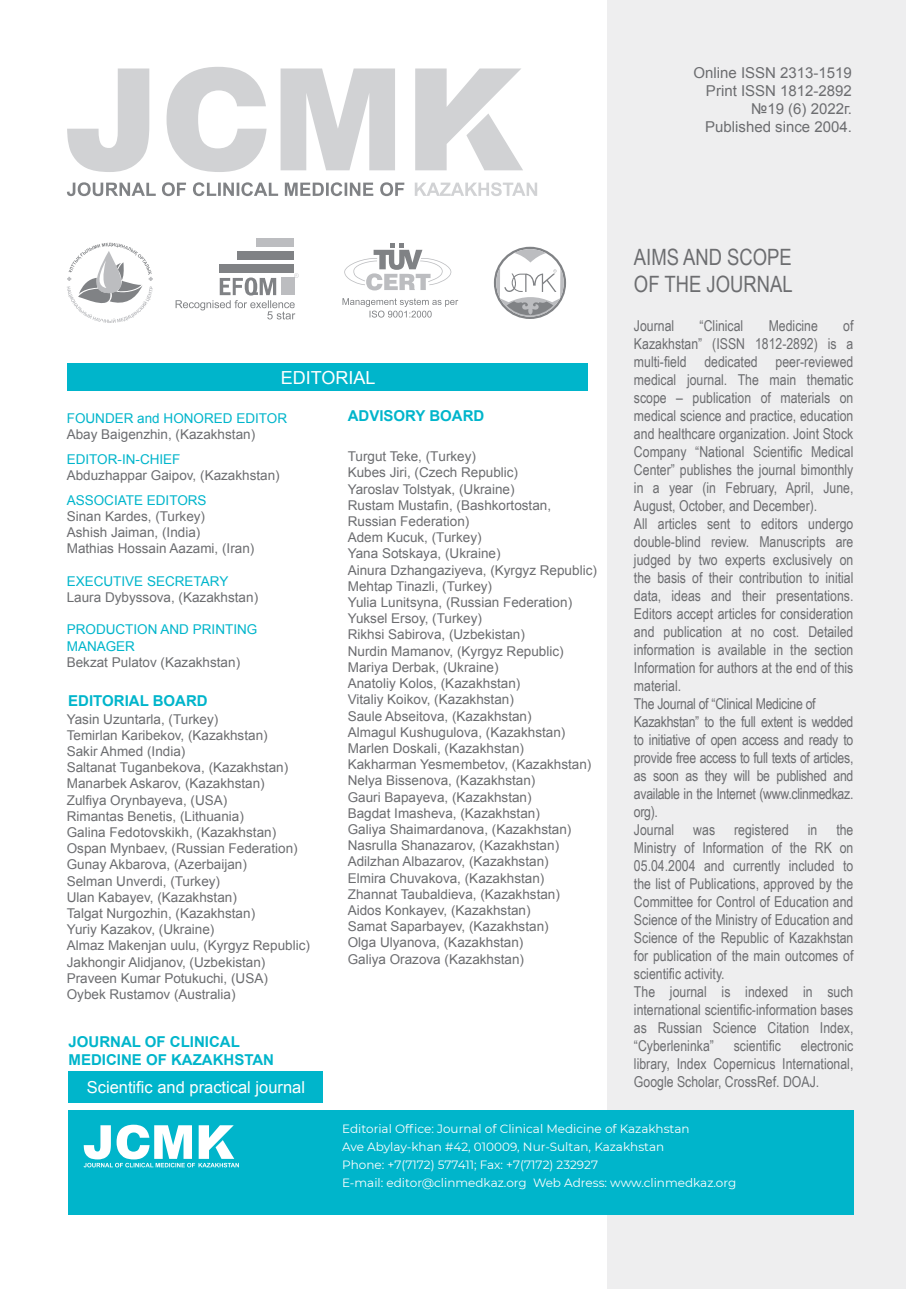
<style>
.page{position:relative;width:906px;height:1289px;background:#fff}
.page>*{position:absolute;margin:0;border:0;box-sizing:border-box;transform-origin:0 0}
.t1{font:22.5px/27px "Arial Narrow";color:#6c6d70}
.t2{font:18px "Arial";color:#fff}
.t3{font:16.5px "Arial";color:#fff}
.t4{font:15px/18px "Arial Narrow";color:#6c6d70}
.t5{font:15px/18px "Arial";color:#6c6d70;text-align:right}
.t6{font:700 15px/18px "Arial";color:#00b5cb}
.t7{font:13.5px/16.2px "Arial";color:#6c6d70}
.t8{font:13.5px/16.2px "Arial";color:#00b5cb}
.t9{font:12px/18px "Montserrat";color:#fff}
</style>
<div class="page">
<div style="left:68px;top:1071px;width:255px;height:31px;background:#00b5cb"></div>
<div style="left:607px;top:1px;width:298px;height:1287px;background:#eeeeef"></div>
<div style="left:68px;top:1110px;width:785px;height:105px;background:#00b5cb"></div>
<svg style="left:67px;top:243px;width:86px;height:80px"></svg>
<svg style="left:342px;top:298px;width:116px;height:19px"></svg>
<svg style="left:344px;top:243px;width:107px;height:47px"></svg>
<div style="left:256px;top:238px;width:38px;height:9px;background:#bcbdc0"></div>
<div style="left:238px;top:251px;width:56px;height:9px;background:#808285"></div>
<div style="left:219px;top:264px;width:75px;height:9px;background:#808285"></div>
<svg style="left:176px;top:273px;width:123px;height:46px"></svg>
<svg style="left:494px;top:247px;width:72px;height:72px"></svg>
<svg style="left:67px;top:68px;width:82px;height:104px"></svg>
<svg style="left:166px;top:67px;width:101px;height:105px"></svg>
<svg style="left:280px;top:68px;width:115px;height:102px"></svg>
<svg style="left:415px;top:68px;width:108px;height:102px"></svg>
<svg style="left:67px;top:182px;width:89px;height:14px"></svg>
<svg style="left:162px;top:182px;width:24px;height:14px"></svg>
<svg style="left:193px;top:182px;width:85px;height:14px"></svg>
<svg style="left:285px;top:182px;width:88px;height:14px"></svg>
<svg style="left:380px;top:182px;width:24px;height:14px"></svg>
<svg style="left:415px;top:182px;width:122px;height:14px"></svg>
<div style="left:68px;top:364px;width:520px;height:27px;background:#00b5cb"></div>
<svg style="left:84px;top:1124px;width:155px;height:43px"></svg>
<p class="t5" style="left:693px;top:64px;width:160px">Online ISSN 2313-1519<br>Print ISSN 1812-2892 №19 (6) 2022г.<br>Published since 2004.</p>
<h2 class="t2" style="left:281px;top:366px;width:96px">EDITORIAL</h2>
<p class="t8" style="left:67px;top:410px;width:222px">FOUNDER and HONORED EDITOR</p>
<p class="t7" style="left:67px;top:426px;width:190px">Abay Baigenzhin, (Kazakhstan)</p>
<p class="t8" style="left:67px;top:451px;width:115px">EDITOR-IN-CHIEF</p>
<p class="t7" style="left:67px;top:467px;width:214px">Abduzhappar Gaipov, (Kazakhstan)</p>
<p class="t8" style="left:67px;top:492px;width:141px">ASSOCIATE EDITORS</p>
<p class="t7" style="left:67px;top:508px;width:189px">Sinan Kardes, (Turkey)<br>Ashish Jaiman, (India)<br>Mathias Hossain Aazami, (Iran)</p>
<p class="t8" style="left:67px;top:573px;width:163px">EXECUTIVE SECRETARY</p>
<p class="t7" style="left:67px;top:589px;width:193px">Laura Dybyssova, (Kazakhstan)</p>
<p class="t8" style="left:67px;top:621px;width:192px">PRODUCTION AND PRINTING<br>MANAGER</p>
<p class="t7" style="left:67px;top:654px;width:175px">Bekzat Pulatov (Kazakhstan)</p>
<p class="t6" style="left:68px;top:691px;width:141px">EDITORIAL BOARD</p>
<p class="t7" style="left:67px;top:710px;width:245px">Yasin Uzuntarla, (Turkey)<br>Temirlan Karibekov, (Kazakhstan)<br>Sakir Ahmed (India)<br>Saltanat Tuganbekova, (Kazakhstan)<br>Manarbek Askarov, (Kazakhstan)<br>Zulfiya Orynbayeva, (USA)<br>Rimantas Benetis, (Lithuania)<br>Galina Fedotovskikh, (Kazakhstan)<br>Ospan Mynbaev, (Russian Federation)<br>Gunay Akbarova, (Azerbaijan)<br>Selman Unverdi, (Turkey)<br>Ulan Kabayev, (Kazakhstan)<br>Talgat Nurgozhin, (Kazakhstan)<br>Yuriy Kazakov, (Ukraine)<br>Almaz Makenjan uulu, (Kyrgyz Republic)<br>Jakhongir Alidjanov, (Uzbekistan)<br>Praveen Kumar Potukuchi, (USA)<br>Oybek Rustamov (Australia)</p>
<p class="t6" style="left:69px;top:1033px;width:207px">JOURNAL OF CLINICAL<br>MEDICINE OF KAZAKHSTAN</p>
<p class="t3" style="left:87px;top:1076px;width:220px">Scientific and practical journal</p>
<p class="t6" style="left:348px;top:407px;width:138px">ADVISORY BOARD</p>
<p class="t7" style="left:348px;top:448px;width:251px">Turgut Teke, (Тurkey)<br>Kubes Jiri, (Czech Republic)<br>Yaroslav Tolstyak, (Ukraine)<br>Rustam Mustafin, (Bashkortostan,<br>Russian Federation)<br>Adem Kucuk, (Turkey)<br>Yana Sotskaya, (Ukraine)<br>Ainura Dzhangaziyeva, (Kyrgyz Republic)<br>Mehtap Tinazli, (Turkey)<br>Yulia Lunitsyna, (Russian Federation)<br>Yuksel Ersoy, (Turkey)<br>Rikhsi Sabirova, (Uzbekistan)<br>Nurdin Mamanov, (Kyrgyz Republic)<br>Mariya Derbak, (Ukraine)<br>Anatoliy Kolos, (Kazakhstan)<br>Vitaliy Koikov, (Kazakhstan)<br>Saule Abseitova, (Kazakhstan)<br>Almagul Kushugulova, (Kazakhstan)<br>Marlen Doskali, (Kazakhstan)<br>Kakharman Yesmembetov, (Kazakhstan)<br>Nelya Bissenova, (Kazakhstan)<br>Gauri Bapayeva, (Kazakhstan)<br>Bagdat Imasheva, (Kazakhstan)<br>Galiya Shaimardanova, (Kazakhstan)<br>Nasrulla Shanazarov, (Kazakhstan)<br>Adilzhan Albazarov, (Kazakhstan)<br>Elmira Chuvakova, (Kazakhstan)<br>Zhannat Taubaldieva, (Kazakhstan)<br>Aidos Konkayev, (Kazakhstan)<br>Samat Saparbayev, (Kazakhstan)<br>Olga Ulyanova, (Kazakhstan)<br>Galiya Orazova (Kazakhstan)</p>
<h1 class="t1" style="left:634px;top:242px;width:160px">AIMS AND SCOPE<br>OF THE JOURNAL</h1>
<p class="t4" style="left:634px;top:316px;width:221px;text-indent:209px">of Kazakhstan” (ISSN 1812-2892) is a multi-field dedicated peer-reviewed medical journal. The main thematic scope – publication of materials on medical science and practice, education and healthcare organization. Joint Stock Company “National Scientific Medical Center” publishes the journal bimonthly in a year (in February, April, June, August, October, and December).<br>All articles sent to editors undergo double-blind review. Manuscripts are judged by two experts exclusively on the basis of their contribution to initial data, ideas and their presentations.<br>Editors accept articles for consideration and publication at no cost. Detailed information is available in the section Information for authors at the end of this material.<br>The Journal of “Clinical Medicine of Kazakhstan” to the full extent is wedded to initiative of open access and ready to provide free access to full texts of articles, as soon as they will be published and available in the Internet (www.clinmedkaz. org).<br>Journal</p>
<p class="t4" style="left:634px;top:316px;width:42px">Journal</p>
<p class="t4" style="left:699px;top:316px;width:45px">“Clinical</p>
<p class="t4" style="left:768px;top:316px;width:51px">Medicine</p>
<p class="t4" style="left:634px;top:820px;width:221px;text-indent:202px">the<br>Ministry of Information of the RK on<br>05.04.2004 and currently included to the list of Publications, approved by the<br>Committee for Control of Education and<br>Science of the Ministry of Education and<br>Science of the Republic of Kazakhstan for publication of the main outcomes of scientific activity.<br>The journal is indexed in such international scientific-information bases as Russian Science Citation Index, “Cyberleninka”</p>
<p class="t4" style="left:693px;top:820px;width:23px">was</p>
<p class="t4" style="left:734px;top:820px;width:56px">registered</p>
<p class="t4" style="left:808px;top:820px;width:11px">in</p>
<p class="t4" style="left:734px;top:1036px;width:49px">scientific</p>
<p class="t4" style="left:634px;top:1036px;width:221px;text-align:justify;text-indent:167px">electronic library, Index Copernicus International, Google Scholar, CrossRef. DOAJ.</p>
<p class="t9" style="left:342px;top:1118px;width:395px">Editorial Office: Journal of Clinical Medicine of Kazakhstan<br>Ave Abylay-khan #42, 010009, Nur-Sultan, Kazakhstan<br>Phone: +7(7172) 577411; Fax: +7(7172) 232927<br>E-mail: editor@clinmedkaz.org Web Adress: www.clinmedkaz.org</p>
</div>
